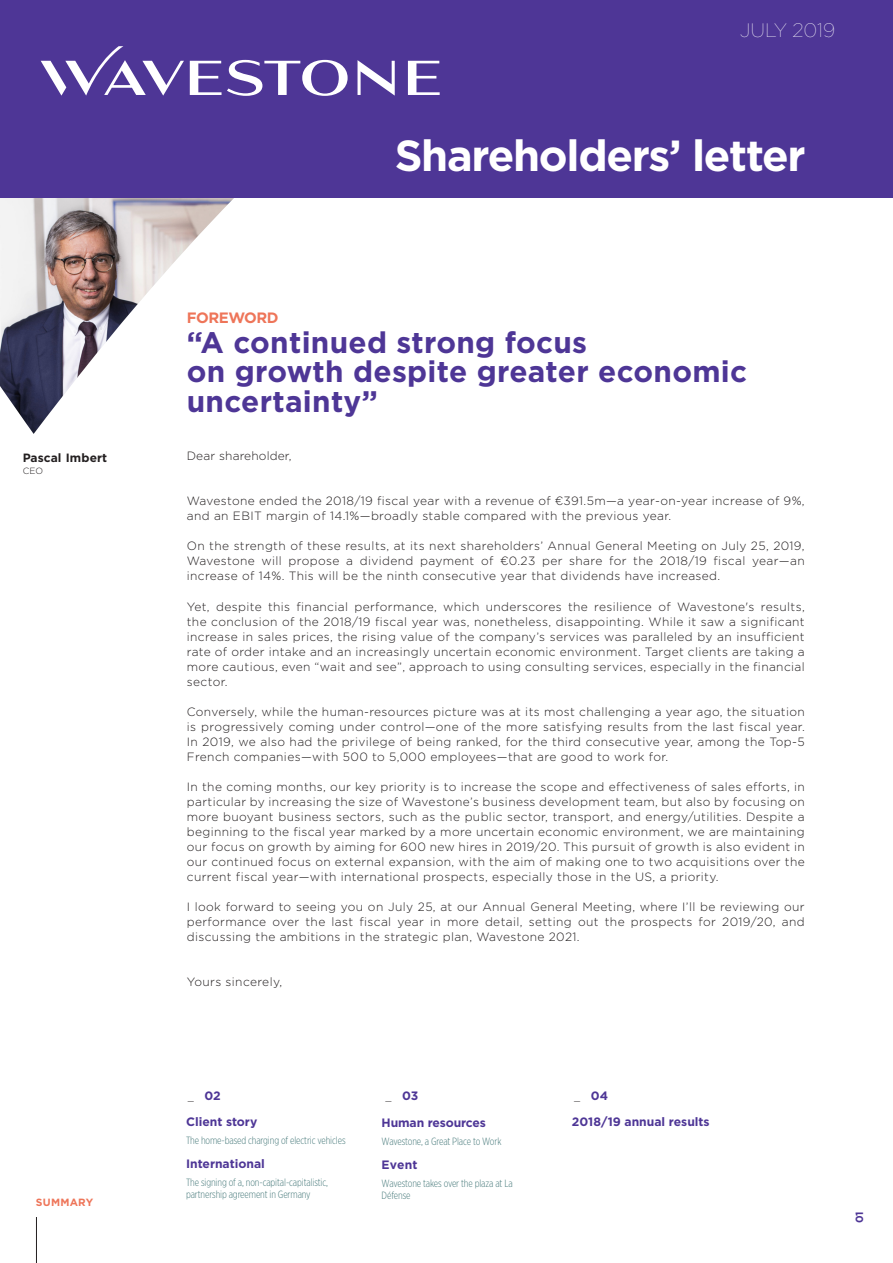
<style>
.page{position:relative;width:893px;height:1263px;background:#fff}
.page>*{position:absolute;margin:0;border:0;box-sizing:border-box;transform-origin:0 0}
.t1{font:700 43.5px "Gotham";letter-spacing:-.03em;color:#fff}
.t2{font:700 29.7px/29.7px "Gotham";letter-spacing:.01em;color:#4e3696}
.t3{font:100 19.5px "Gothamthin";color:#fff}
.t4{font:700 15px "Gotham";letter-spacing:-.03em;color:#ee7559}
.t5{font:700 12.15px "Gotham";color:#4e3696}
.t6{font:300 12px/15px "Gothamlight";letter-spacing:.03em;color:#231f20;text-align:justify}
.t7{font:300 12px "Gothamlight";letter-spacing:.01em;color:#231f20}
.t8{font:700 12px "Gotham";letter-spacing:.005em;color:#231f20}
.t9{font:300 10.5px/12px "Gotham X Narrow";letter-spacing:-.01em;color:#497b7c}
.t10{font:700 10.5px "Gotham";letter-spacing:.02em;color:#ee7559}
.t11{font:700 10.5px "Gotham";color:#4e3696}
.t12{font:300 9px "Gothamlight";color:#231f20}
.s1{font-family:"Gothamlight";font-weight:300;font-size:10.2px;color:#231f20}
</style>
<div class="page">
<img style="left:0;top:198px;width:234px;height:236px">
<div style="left:0;top:0;width:893px;height:198px;background:#4e3696"></div>
<svg style="left:408px;top:61px;width:32px;height:34px"></svg>
<svg style="left:358px;top:60px;width:37px;height:36px"></svg>
<svg style="left:41px;top:46px;width:143px;height:50px"></svg>
<svg style="left:190px;top:60px;width:158px;height:36px"></svg>
<hr style="left:36px;top:1217px;width:1px;height:46px;background:#231f20">
<p class="t8" style="left:23px;top:451px;width:86px">Pascal Imbert</p>
<p class="t12" style="left:23px;top:466px;width:22px">CEO</p>
<p class="t10" style="left:36px;top:1196px;width:59px">SUMMARY</p>
<h3 class="t3" style="left:740px;top:20px;width:97px">JULY 2019</h3>
<h1 class="t1" style="left:395px;top:131px;width:412px">Shareholders’ letter</h1>
<p class="t4" style="left:187px;top:309px;width:93px">FOREWORD</p>
<h2 class="t2" style="left:187px;top:327px;width:562px">“A continued strong focus<br>on growth despite greater economic uncertainty”</h2>
<p class="t7" style="left:187px;top:450px;width:106px">Dear shareholder,</p>
<p class="t6" style="left:187px;top:494px;width:619px">Wavestone ended the 2018/19 fiscal year with a revenue of ¤391.5m—a year-on-year increase of 9%, and an EBIT margin of 14.1%—broadly stable compared with the previous year.</p>
<p class="t6" style="left:187px;top:539px;width:619px">On the strength of these results, at its next shareholders’ Annual General Meeting on July 25, 2019, Wavestone will propose a dividend payment of ¤0.23 per share for the 2018/19 fiscal year—an increase of 14%. This will be the ninth consecutive year that dividends have increased.</p>
<p class="t6" style="left:187px;top:599px;width:619px">Yet, despite this financial performance, which underscores the resilience of Wavestone's results, the conclusion of the 2018/19 fiscal year was, nonetheless, disappointing. While it saw a significant increase in sales prices, the rising value of the company’s services was paralleled by an insufficient rate of order intake and an increasingly uncertain economic environment. Target clients are taking a more cautious, even “wait and see”, approach to using consulting services, especially in the financial sector.</p>
<p class="t6" style="left:187px;top:704px;width:619px">Conversely, while the human-resources picture was at its most challenging a year ago, the situation is progressively coming under control—one of the more satisfying results from the last fiscal year.<br>In 2019, we also had the privilege of being ranked, for the third consecutive year, among the Top-5<br>French companies—with 500 to 5,000 employees—that are good to work for.</p>
<p class="t6" style="left:187px;top:779px;width:619px">In the coming months, our key priority is to increase the scope and effectiveness of sales efforts, in particular by increasing the size of Wavestone’s business development team, but also by focusing on more buoyant business sectors, such as the public sector, transport, and energy/utilities. Despite a beginning to the fiscal year marked by a more uncertain economic environment, we are maintaining our focus on growth by aiming for 600 new hires in 2019/20. This pursuit of growth is also evident in our continued focus on external expansion, with the aim of making one to two acquisitions over the current fiscal year—with international prospects, especially those in the US, a priority.</p>
<p class="t6" style="left:187px;top:899px;width:619px">I look forward to seeing you on July 25, at our Annual General Meeting, where I’ll be reviewing our performance over the last fiscal year in more detail, setting out the prospects for 2019/20, and discussing the ambitions in the strategic plan, Wavestone 2021.</p>
<p class="t6" style="left:187px;top:974px;width:97px">Yours sincerely,</p>
<p class="t5" style="left:188px;top:1089px;width:34px"><span class="s1">_</span> 02</p>
<p class="t5" style="left:386px;top:1089px;width:34px"><span class="s1">_</span> 03</p>
<p class="t5" style="left:574px;top:1089px;width:35px"><span class="s1">_</span> 04</p>
<p class="t5" style="left:186px;top:1115px;width:73px">Client story</p>
<p class="t9" style="left:186px;top:1134px;width:161px">The home-based charging of electric vehicles</p>
<p class="t5" style="left:186px;top:1157px;width:80px">International</p>
<p class="t9" style="left:186px;top:1176px;width:144px">The signing of a, non-capital-capitalistic, partnership agreement in Germany</p>
<p class="t5" style="left:572px;top:1115px;width:139px">2018/19 annual results</p>
<p class="t5" style="left:382px;top:1116px;width:106px">Human resources</p>
<p class="t9" style="left:382px;top:1135px;width:121px">Wavestone, a Great Place to Work</p>
<p class="t5" style="left:382px;top:1158px;width:37px">Event</p>
<p class="t9" style="left:382px;top:1177px;width:133px">Wavestone takes over the plaza at La<br>Défense</p>
<p class="t11" style="left:853px;top:1223px;width:14px;rotate:-90deg">01</p>
</div>
